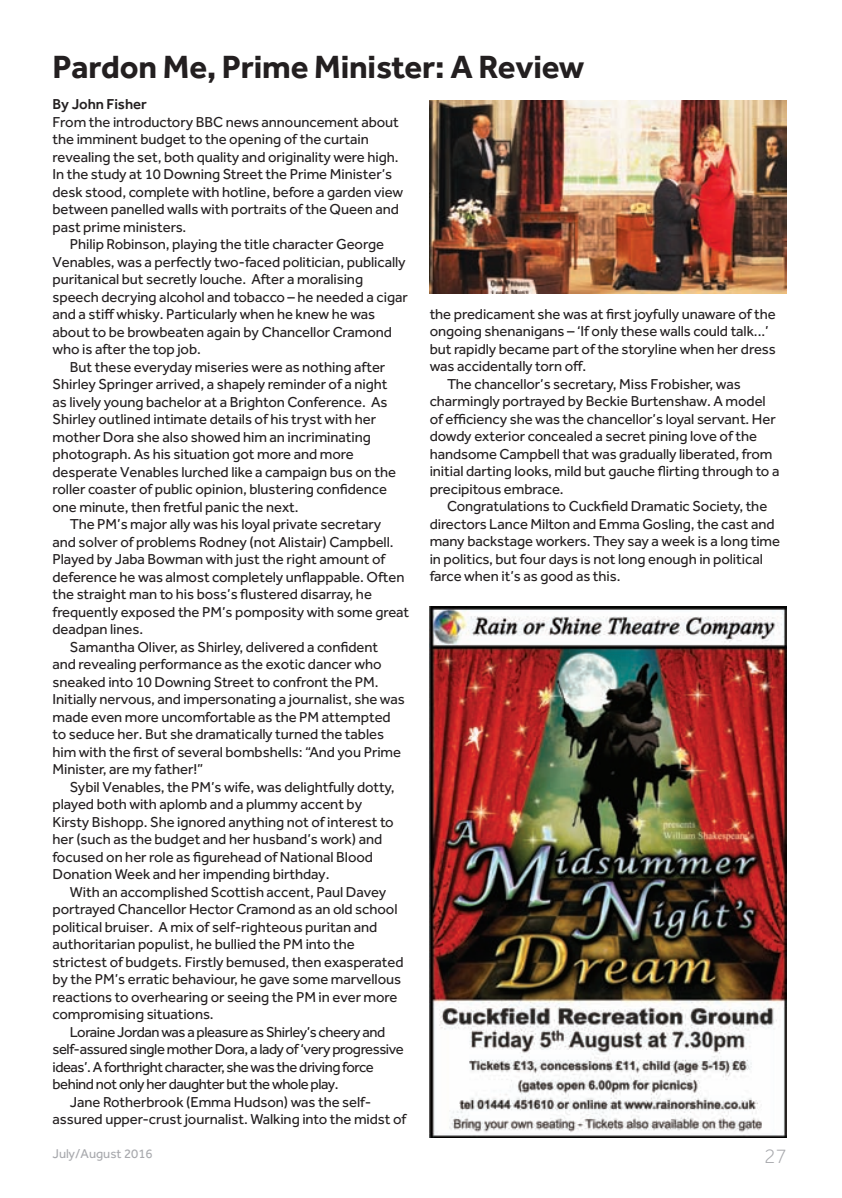
<style>
.page{position:relative;width:842px;height:1198px;background:#fff}
.page>*{position:absolute;margin:0;border:0;box-sizing:border-box;transform-origin:0 0}
.t1{font:700 33.25px "Effra";letter-spacing:-.005em;color:#231f20}
.t2{font:300 21px "Effra";color:#a8a9ad}
.t3{font:14.88px/17.5px "Effra";letter-spacing:-.005em;color:#231f20}
.t4{font:14.88px "Effra";letter-spacing:-.03em;color:#231f20}
.t5{font:500 14.88px "Effra";letter-spacing:-.005em;color:#231f20}
.t6{font:13.12px "Effra";color:#a8a9ad}
</style>
<div class="page">
<img style="left:430px;top:606px;width:357px;height:531px">
<img style="left:430px;top:100px;width:357px;height:193px">
<h1 class="t1" style="left:52px;top:46px;width:533px">Pardon me, Prime minister: a review</h1>
<p class="t5" style="left:52px;top:95px;width:96px">By John Fisher</p>
<p class="t3" style="left:52px;top:113px;width:352px">From the introductory BBC news announcement about the imminent budget to the opening of the curtain revealing the set, both quality and originality were high.<br>In the study at 10 Downing Street the Prime Minister’s desk stood, complete with hotline, before a garden view between panelled walls with portraits of the Queen and past prime ministers.</p>
<p class="t3" style="left:70px;top:235px;width:316px">Philip Robinson, playing the title character George</p>
<p class="t3" style="left:52px;top:253px;width:354px">Venables, was a perfectly two-faced politician, publically</p>
<p class="t3" style="left:52px;top:270px;width:312px">puritanical but secretly louche. After a moralising</p>
<p class="t3" style="left:52px;top:288px;width:357px">speech decrying alcohol and tobacco – he needed a cigar</p>
<p class="t3" style="left:52px;top:305px;width:324px">and a stiff whisky. Particularly when he knew he was</p>
<p class="t3" style="left:52px;top:323px;width:341px">about to be browbeaten again by Chancellor Cramond</p>
<p class="t3" style="left:52px;top:340px;width:150px">who is after the top job.</p>
<p class="t3" style="left:70px;top:358px;width:317px">But these everyday miseries were as nothing after</p>
<p class="t3" style="left:52px;top:375px;width:336px">Shirley Springer arrived, a shapely reminder of a night</p>
<p class="t3" style="left:52px;top:393px;width:336px">as lively young bachelor at a Brighton Conference. As</p>
<p class="t3" style="left:52px;top:410px;width:325px">Shirley outlined intimate details of his tryst with her</p>
<p class="t3" style="left:52px;top:428px;width:320px">mother Dora she also showed him an incriminating</p>
<p class="t3" style="left:52px;top:445px;width:303px">photograph. As his situation got more and more</p>
<p class="t3" style="left:52px;top:463px;width:345px">desperate Venables lurched like a campaign bus on the</p>
<p class="t3" style="left:52px;top:480px;width:336px">roller coaster of public opinion, blustering confidence</p>
<p class="t3" style="left:52px;top:498px;width:248px">one minute, then fretful panic the next.</p>
<p class="t3" style="left:70px;top:515px;width:313px">The PM’s major ally was his loyal private secretary</p>
<p class="t3" style="left:52px;top:533px;width:343px">and solver of problems Rodney (not Alistair) Campbell.</p>
<p class="t3" style="left:52px;top:550px;width:334px">Played by Jaba Bowman with just the right amount of</p>
<p class="t3" style="left:52px;top:568px;width:353px">deference he was almost completely unflappable. Often</p>
<p class="t3" style="left:52px;top:585px;width:321px">the straight man to his boss’s flustered disarray, he</p>
<p class="t3" style="left:52px;top:603px;width:358px">frequently exposed the PM’s pomposity with some great</p>
<p class="t3" style="left:52px;top:620px;width:92px">deadpan lines.</p>
<p class="t3" style="left:70px;top:638px;width:310px">Samantha Oliver, as Shirley, delivered a confident</p>
<p class="t3" style="left:52px;top:655px;width:331px">and revealing performance as the exotic dancer who</p>
<p class="t3" style="left:52px;top:672px;width:328px">sneaked into 10 Downing Street to confront the PM.</p>
<p class="t3" style="left:52px;top:690px;width:354px">Initially nervous, and impersonating a journalist, she was</p>
<p class="t3" style="left:52px;top:707px;width:340px">made even more uncomfortable as the PM attempted</p>
<p class="t3" style="left:52px;top:725px;width:333px">to seduce her. But she dramatically turned the tables</p>
<p class="t3" style="left:52px;top:742px;width:350px">him with the first of several bombshells: “And you Prime</p>
<p class="t3" style="left:52px;top:760px;width:152px">Minister, are my father!”</p>
<p class="t3" style="left:70px;top:777px;width:326px">Sybil Venables, the PM’s wife, was delightfully dotty,</p>
<p class="t3" style="left:52px;top:795px;width:311px">played both with aplomb and a plummy accent by</p>
<p class="t3" style="left:52px;top:812px;width:343px">Kirsty Bishopp. She ignored anything not of interest to</p>
<p class="t3" style="left:52px;top:830px;width:331px">her (such as the budget and her husband’s work) and</p>
<p class="t3" style="left:52px;top:847px;width:322px">focused on her role as figurehead of National Blood</p>
<p class="t3" style="left:52px;top:865px;width:278px">Donation Week and her impending birthday.</p>
<p class="t3" style="left:70px;top:882px;width:318px">With an accomplished Scottish accent, Paul Davey</p>
<p class="t3" style="left:52px;top:900px;width:346px">portrayed Chancellor Hector Cramond as an old school</p>
<p class="t3" style="left:52px;top:917px;width:326px">political bruiser. A mix of self-righteous puritan and</p>
<p class="t3" style="left:52px;top:935px;width:304px">authoritarian populist, he bullied the PM into the</p>
<p class="t3" style="left:52px;top:952px;width:353px">strictest of budgets. Firstly bemused, then exasperated</p>
<p class="t3" style="left:52px;top:970px;width:350px">by the PM’s erratic behaviour, he gave some marvellous</p>
<p class="t3" style="left:52px;top:987px;width:346px">reactions to overhearing or seeing the PM in ever more</p>
<p class="t3" style="left:52px;top:1005px;width:163px">compromising situations.</p>
<p class="t4" style="left:70px;top:1023px;width:317px">Loraine Jordan was a pleasure as Shirley’s cheery and</p>
<p class="t4" style="left:52px;top:1040px;width:353px">self-assured single mother Dora, a lady of ‘very progressive</p>
<p class="t4" style="left:52px;top:1058px;width:323px">ideas’. A forthright character, she was the driving force</p>
<p class="t4" style="left:52px;top:1075px;width:288px">behind not only her daughter but the whole play.</p>
<p class="t3" style="left:70px;top:1092px;width:303px">Jane Rotherbrook (Emma Hudson) was the self-</p>
<p class="t3" style="left:52px;top:1110px;width:355px">assured upper-crust journalist. Walking into the midst of</p>
<p class="t3" style="left:430px;top:305px;width:348px">the predicament she was at first joyfully unaware of the</p>
<p class="t3" style="left:430px;top:322px;width:340px">ongoing shenanigans – ‘If only these walls could talk...’</p>
<p class="t3" style="left:430px;top:340px;width:348px">but rapidly became part of the storyline when her dress</p>
<p class="t3" style="left:430px;top:357px;width:158px">was accidentally torn off.</p>
<p class="t3" style="left:447px;top:375px;width:295px">The chancellor’s secretary, Miss Frobisher, was</p>
<p class="t3" style="left:430px;top:392px;width:338px">charmingly portrayed by Beckie Burtenshaw. A model</p>
<p class="t3" style="left:430px;top:410px;width:347px">of efficiency she was the chancellor’s loyal servant. Her</p>
<p class="t3" style="left:430px;top:427px;width:329px">dowdy exterior concealed a secret pining love of the</p>
<p class="t3" style="left:430px;top:445px;width:344px">handsome Campbell that was gradually liberated, from</p>
<p class="t3" style="left:430px;top:462px;width:351px">initial darting looks, mild but gauche flirting through to a</p>
<p class="t3" style="left:430px;top:480px;width:136px">precipitous embrace.</p>
<p class="t3" style="left:447px;top:497px;width:322px">Congratulations to Cuckfield Dramatic Society, the</p>
<p class="t3" style="left:430px;top:515px;width:346px">directors Lance Milton and Emma Gosling, the cast and</p>
<p class="t3" style="left:430px;top:532px;width:352px">many backstage workers. They say a week is a long time</p>
<p class="t3" style="left:430px;top:550px;width:335px">in politics, but four days is not long enough in political</p>
<p class="t3" style="left:430px;top:567px;width:192px">farce when it’s as good as this.</p>
<p class="t6" style="left:52px;top:1145px;width:102px">July/August 2016</p>
<h2 class="t2" style="left:764px;top:1144px;width:24px">27</h2>
</div>
